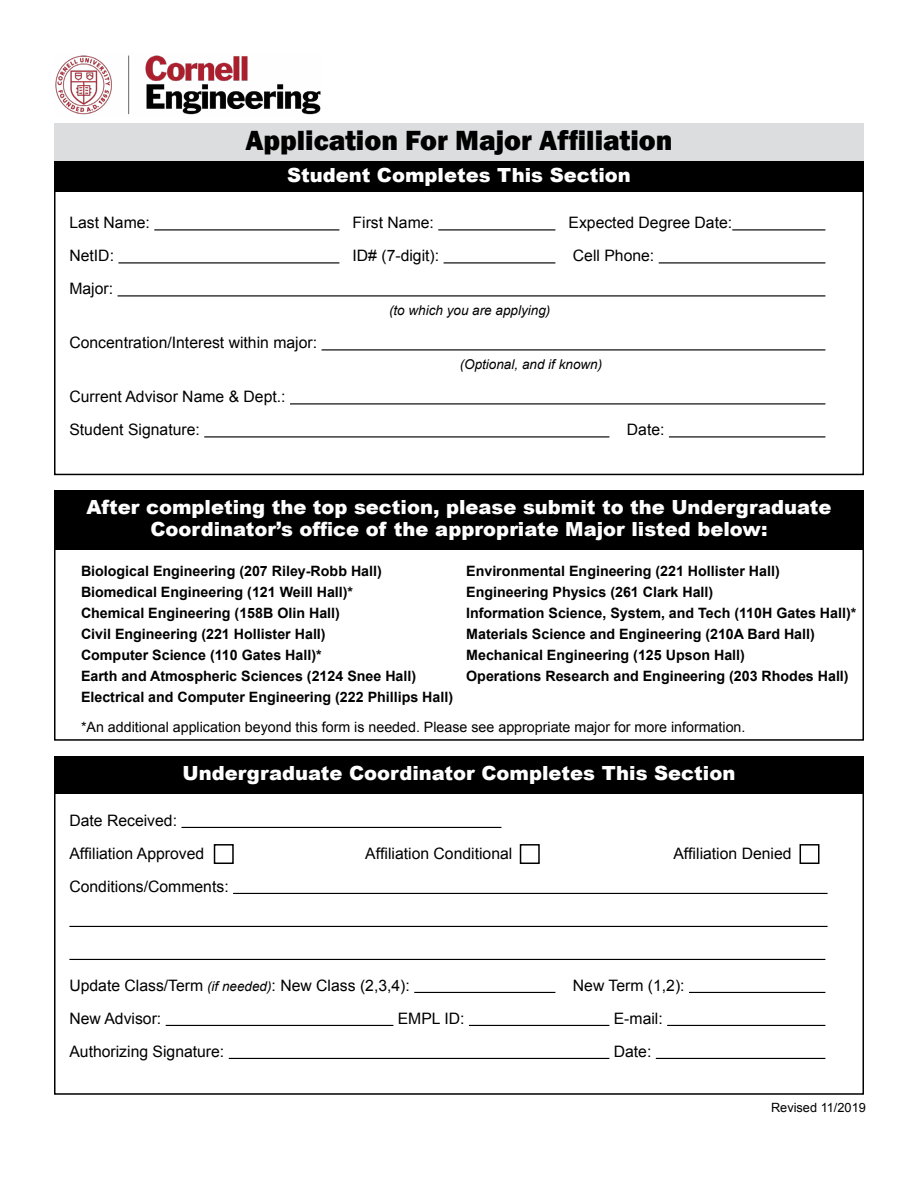
<style>
.page{position:relative;width:918px;height:1188px;background:#fff}
.page>*{position:absolute;margin:0;border:0;box-sizing:border-box;transform-origin:0 0}
.t1{font:800 28.5px "Franklin Gothic";color:#000}
.t2{font:900 19.5px/22.5px "Arial";color:#fff;text-align:center}
.t3{font:15.75px "Arial";color:#000}
.t4{font:700 14.25px/21px "Arial";color:#000}
.t5{font:14.25px "Arial";color:#000}
.t6{font:italic 13.5px "Arial";color:#000}
.t7{font:12.75px "Arial";color:#000}
.s1{font-style:italic;font-size:13.5px}
</style>
<div class="page">
<div style="left:54px;top:490px;width:810px;height:60px;background:#000"></div>
<div style="left:54px;top:490px;width:810px;height:251px;border:2px solid #000"></div>
<div style="left:54px;top:123px;width:810px;height:39px;background:#dcddde"></div>
<div style="left:54px;top:161px;width:810px;height:31px;background:#000"></div>
<div style="left:54px;top:161px;width:810px;height:314px;border:2px solid #000"></div>
<hr style="left:154px;top:229px;width:185px;height:1px;background:#000">
<hr style="left:438px;top:229px;width:117px;height:1px;background:#000">
<hr style="left:732px;top:229px;width:93px;height:1px;background:#000">
<hr style="left:118px;top:262px;width:221px;height:1px;background:#000">
<hr style="left:444px;top:262px;width:111px;height:1px;background:#000">
<hr style="left:659px;top:262px;width:166px;height:1px;background:#000">
<hr style="left:118px;top:295px;width:707px;height:1px;background:#000">
<hr style="left:322px;top:349px;width:503px;height:1px;background:#000">
<hr style="left:290px;top:403px;width:535px;height:1px;background:#000">
<hr style="left:204px;top:436px;width:405px;height:1px;background:#000">
<hr style="left:669px;top:436px;width:156px;height:1px;background:#000">
<div style="left:54px;top:756px;width:810px;height:37px;background:#000"></div>
<div style="left:54px;top:760px;width:810px;height:335px;border:2px solid #000"></div>
<hr style="left:181px;top:827px;width:320px;height:1px;background:#000">
<hr style="left:233px;top:893px;width:595px;height:1px;background:#000">
<hr style="left:69px;top:926px;width:759px;height:1px;background:#000">
<hr style="left:69px;top:959px;width:756px;height:1px;background:#000">
<hr style="left:414px;top:992px;width:141px;height:1px;background:#000">
<hr style="left:689px;top:992px;width:136px;height:1px;background:#000">
<hr style="left:166px;top:1025px;width:227px;height:1px;background:#000">
<hr style="left:469px;top:1025px;width:140px;height:1px;background:#000">
<hr style="left:667px;top:1025px;width:158px;height:1px;background:#000">
<hr style="left:229px;top:1058px;width:380px;height:1px;background:#000">
<hr style="left:656px;top:1058px;width:169px;height:1px;background:#000">
<div style="left:214px;top:844px;width:20px;height:20px;border:2px solid #000"></div>
<div style="left:520px;top:844px;width:20px;height:20px;border:2px solid #000"></div>
<div style="left:800px;top:844px;width:19px;height:20px;border:2px solid #000"></div>
<img style="left:55px;top:55px;width:266px;height:60px">
<h1 class="t1" style="left:245px;top:122px;width:429px">Application For Major Affiliation</h1>
<h2 class="t2" style="left:287px;top:163px;width:345px">Student Completes This Section</h2>
<p class="t3" style="left:69px;top:212px;width:82px">Last Name:</p>
<p class="t3" style="left:353px;top:212px;width:83px">First Name:</p>
<p class="t3" style="left:569px;top:212px;width:165px">Expected Degree Date:</p>
<p class="t3" style="left:69px;top:245px;width:46px">NetID:</p>
<p class="t3" style="left:353px;top:245px;width:88px">ID# (7-digit):</p>
<p class="t3" style="left:573px;top:245px;width:83px">Cell Phone:</p>
<p class="t3" style="left:69px;top:278px;width:45px">Major:</p>
<p class="t6" style="left:389px;top:302px;width:163px">(to which you are applying)</p>
<p class="t3" style="left:69px;top:332px;width:249px">Concentration/Interest within major:</p>
<p class="t6" style="left:460px;top:356px;width:144px">(Optional, and if known)</p>
<p class="t3" style="left:69px;top:386px;width:218px">Current Advisor Name &amp; Dept.:</p>
<p class="t3" style="left:69px;top:419px;width:132px">Student Signature:</p>
<p class="t3" style="left:627px;top:419px;width:39px">Date:</p>
<h2 class="t2" style="left:86px;top:495px;width:747px">After completing the top section, please submit to the Undergraduate<br>Coordinator’s office of the appropriate Major listed below:</h2>
<p class="t4" style="left:466px;top:561px;width:315px">Environmental Engineering (221 Hollister Hall)</p>
<p class="t4" style="left:466px;top:582px;width:249px">Engineering Physics (261 Clark Hall)</p>
<p class="t4" style="left:466px;top:603px;width:392px">Information Science, System, and Tech (110H Gates Hall)*</p>
<p class="t4" style="left:466px;top:624px;width:350px">Materials Science and Engineering (210A Bard Hall)<br>Mechanical Engineering (125 Upson Hall)</p>
<p class="t4" style="left:466px;top:666px;width:384px">Operations Research and Engineering (203 Rhodes Hall)</p>
<p class="t5" style="left:81px;top:718px;width:666px">*An additional application beyond this form is needed. Please see appropriate major for more information.</p>
<p class="t4" style="left:81px;top:561px;width:302px">Biological Engineering (207 Riley-Robb Hall)</p>
<p class="t4" style="left:81px;top:582px;width:274px">Biomedical Engineering (121 Weill Hall)*</p>
<p class="t4" style="left:81px;top:603px;width:260px">Chemical Engineering (158B Olin Hall)</p>
<p class="t4" style="left:81px;top:624px;width:246px">Civil Engineering (221 Hollister Hall)</p>
<p class="t4" style="left:81px;top:645px;width:242px">Computer Science (110 Gates Hall)*</p>
<p class="t4" style="left:81px;top:666px;width:337px">Earth and Atmospheric Sciences (2124 Snee Hall)</p>
<p class="t4" style="left:81px;top:687px;width:374px">Electrical and Computer Engineering (222 Phillips Hall)</p>
<h2 class="t2" style="left:183px;top:761px;width:554px">Undergraduate Coordinator Completes This Section</h2>
<p class="t3" style="left:69px;top:810px;width:109px">Date Received:</p>
<p class="t3" style="left:69px;top:843px;width:136px">Affiliation Approved</p>
<p class="t3" style="left:365px;top:843px;width:149px">Affiliation Conditional</p>
<p class="t3" style="left:673px;top:843px;width:120px">Affiliation Denied</p>
<p class="t3" style="left:69px;top:876px;width:161px">Conditions/Comments:</p>
<p class="t3" style="left:69px;top:975px;width:342px">Update Class/Term <span class="s1">(if needed)</span>: New Class (2,3,4):</p>
<p class="t3" style="left:573px;top:975px;width:113px">New Term (1,2):</p>
<p class="t3" style="left:69px;top:1008px;width:93px">New Advisor:</p>
<p class="t3" style="left:398px;top:1008px;width:68px">EMPL ID:</p>
<p class="t3" style="left:614px;top:1008px;width:50px">E-mail:</p>
<p class="t3" style="left:69px;top:1041px;width:156px">Authorizing Signature:</p>
<p class="t3" style="left:614px;top:1041px;width:39px">Date:</p>
<p class="t7" style="left:771px;top:1099px;width:96px">Revised 11/2019</p>
</div>
